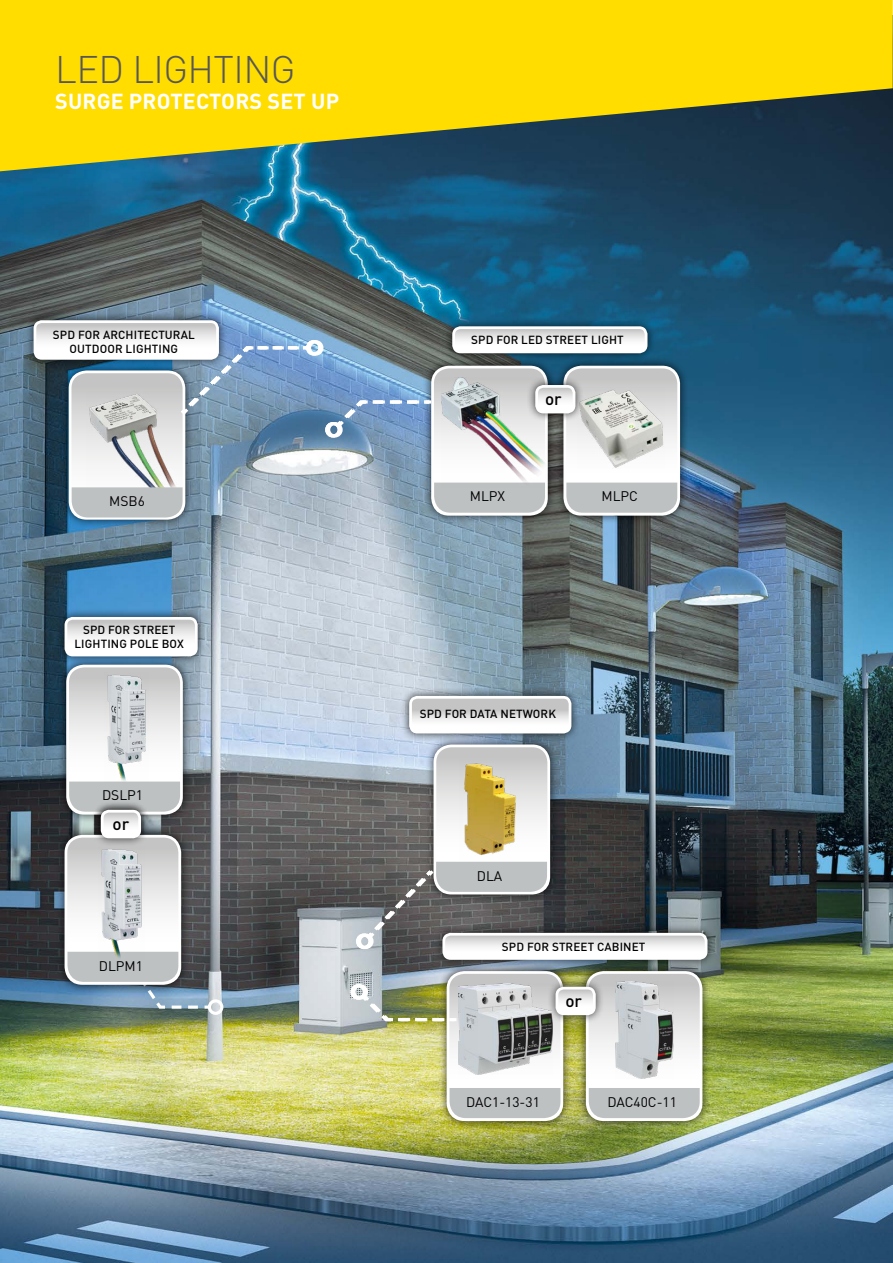
<style>
.page{position:relative;width:893px;height:1263px;background:#fff}
.page>*{position:absolute;margin:0;border:0;box-sizing:border-box;transform-origin:0 0}
.t1{font:300 37.95px "DIN Pro";letter-spacing:-.015em;color:#575756}
.t2{font:700 21.45px "DIN Pro";letter-spacing:.01em;color:#fff}
.t3{font:500 17.1px "DIN Pro";color:#000}
.t4{font:13.8px "DIN Pro";color:#000}
.t5{font:500 11.7px/14px "DIN Pro";letter-spacing:.01em;color:#000;text-align:center}
</style>
<div class="page">
<img style="left:0;top:171px;width:893px;height:1092px">
<div style="left:208px;top:999px;width:15px;height:16px;border:3px solid #fff;border-radius:50%"></div>
<div style="left:422px;top:357px;width:134px;height:167px;background:#000;opacity:.75"></div>
<div style="left:577px;top:963px;width:134px;height:166px;background:#000;opacity:.75"></div>
<div style="left:555px;top:357px;width:134px;height:167px;background:#000;opacity:.75"></div>
<div style="left:563px;top:366px;width:117px;height:150px;border:3px solid #fff;border-radius:17px"></div>
<div style="left:438px;top:963px;width:134px;height:166px;background:#000;opacity:.75"></div>
<div style="left:60px;top:362px;width:134px;height:166px;background:#000;opacity:.75"></div>
<div style="left:25px;top:312px;width:202px;height:56px;background:#000;opacity:.75"></div>
<div style="left:34px;top:320px;width:185px;height:40px;border:3px solid #fff;border-radius:7px"></div>
<div style="left:56px;top:608px;width:150px;height:57px;background:#000;opacity:.75"></div>
<svg style="left:66px;top:618px;width:130px;height:37px"></svg>
<div style="left:65px;top:617px;width:133px;height:39px;border:3px solid #fff;border-radius:7px"></div>
<div style="left:444px;top:318px;width:212px;height:44px;background:#000;opacity:.75"></div>
<svg style="left:454px;top:328px;width:192px;height:24px"></svg>
<div style="left:452px;top:326px;width:195px;height:27px;border:3px solid #fff;border-radius:7px"></div>
<div style="left:434px;top:924px;width:282px;height:44px;background:#000;opacity:.75"></div>
<div style="left:442px;top:933px;width:265px;height:27px;border:3px solid #fff;border-radius:7px"></div>
<div style="left:400px;top:687px;width:180px;height:55px;background:#000;opacity:.75"></div>
<svg style="left:411px;top:697px;width:159px;height:35px"></svg>
<div style="left:409px;top:696px;width:162px;height:37px;border:3px solid #fff;border-radius:7px"></div>
<div style="left:58px;top:656px;width:133px;height:167px;background:#000;opacity:.75"></div>
<div style="left:327px;top:422px;width:16px;height:15px;border:3px solid #fff;border-radius:50%"></div>
<div style="left:352px;top:984px;width:16px;height:16px;border:3px solid #fff;border-radius:50%"></div>
<div style="left:358px;top:933px;width:16px;height:16px;border:3px solid #fff;border-radius:50%"></div>
<div style="left:56px;top:826px;width:134px;height:167px;background:#000;opacity:.75"></div>
<svg style="left:0;top:0;width:893px;height:171px;fill:#fd0"></svg>
<img style="left:333px;top:367px;width:346px;height:147px">
<div style="left:325px;top:422px;width:16px;height:15px;border:3px solid #fff;border-radius:50%"></div>
<img style="left:35px;top:322px;width:292px;height:196px">
<img style="left:358px;top:972px;width:343px;height:148px">
<div style="left:350px;top:984px;width:16px;height:16px;border:3px solid #fff;border-radius:50%"></div>
<svg style="left:364px;top:746px;width:342px;height:212px"></svg>
<div style="left:356px;top:933px;width:16px;height:16px;border:3px solid #fff;border-radius:50%"></div>
<svg style="left:66px;top:666px;width:147px;height:344px"></svg>
<div style="left:101px;top:810px;width:40px;height:28px;border:3px solid #fff;border-radius:7px"></div>
<h1 class="t1" style="left:55px;top:44px;width:242px">LED LIGHTING</h1>
<h2 class="t2" style="left:55px;top:86px;width:286px">SURGE PROTECTORS SET UP</h2>
<p class="t5" style="left:53px;top:327px;width:143px">SPD FOR ARCHITECTURAL<br>OUTDOOR LIGHTING</p>
<p class="t4" style="left:109px;top:492px;width:37px">MSB6</p>
<p class="t5" style="left:74px;top:622px;width:111px">SPD FOR STREET<br>LIGHTING POLE BOX</p>
<p class="t4" style="left:102px;top:786px;width:43px">DSLP1</p>
<h3 class="t3" style="left:121px;top:812px;width:11px">u</h3>
<h3 class="t3" style="left:113px;top:812px;width:18px">or</h3>
<p class="t4" style="left:99px;top:956px;width:46px">DLPM1</p>
<p class="t5" style="left:471px;top:333px;width:154px">SPD FOR LED STREET LIGHT</p>
<p class="t4" style="left:470px;top:487px;width:37px">MLPX</p>
<h3 class="t3" style="left:545px;top:387px;width:18px">or</h3>
<p class="t4" style="left:601px;top:487px;width:38px">MLPC</p>
<p class="t5" style="left:420px;top:707px;width:138px">SPD FOR DATA NETWORK</p>
<p class="t4" style="left:477px;top:866px;width:27px">DLA</p>
<p class="t5" style="left:502px;top:939px;width:145px">SPD FOR STREET CABINET</p>
<h3 class="t3" style="left:565px;top:989px;width:18px">or</h3>
<p class="t4" style="left:466px;top:1092px;width:75px">DAC1-13-31</p>
<p class="t4" style="left:607px;top:1092px;width:71px">DAC40C-11</p>
</div>
